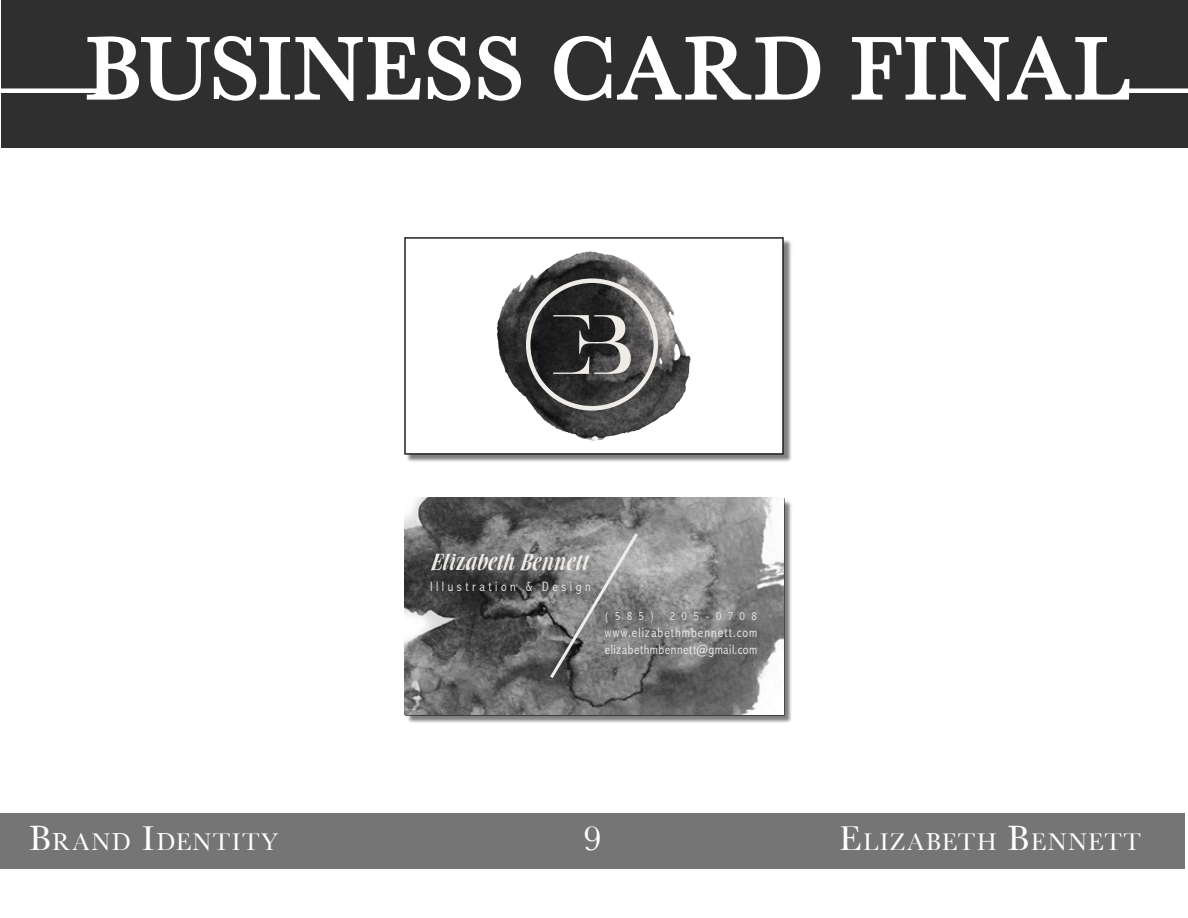
<style>
.page{position:relative;width:1188px;height:918px;background:#fff}
.page>*{position:absolute;margin:0;border:0;box-sizing:border-box;transform-origin:0 0}
.t1{font:90px "Baskerville";letter-spacing:.035em;color:#fff}
.t2{font:36px "Baskerville";color:#fff}
.t3{font:25.2px "Baskerville";letter-spacing:.05em;color:#fff}
.t4{font:19.65px "Brochure";letter-spacing:.015em;color:#efece8}
.t5{font:300 condensed 13.5px/16.5px "Abadi";letter-spacing:.045em;color:#efece8}
.t6{font:300 condensed 13.5px "Abadi";letter-spacing:.26em;color:#efece8}
.t7{font:300 condensed 12px "Abadi";letter-spacing:.535em;color:#efece8}
.s1{font-size:36px}
</style>
<div class="page">
<img style="left:407px;top:240px;width:384px;height:222px">
<svg style="left:404px;top:237px;width:380px;height:218px"></svg>
<img style="left:408px;top:501px;width:384px;height:222px">
<img style="left:519px;top:251px;width:71px;height:41px">
<div style="left:526px;top:278px;width:132px;height:133px;border:4px solid #efece8;border-radius:50%"></div>
<svg style="left:553px;top:315px;width:78px;height:59px;background:#525151"></svg>
<img style="left:404px;top:497px;width:380px;height:217px">
<svg style="left:547px;top:530px;width:94px;height:151px;background:#858484"></svg>
<div style="left:0;top:813px;width:1185px;height:56px;background:#757575"></div>
<div style="left:1px;top:0;width:1187px;height:147px;background:#2f2f2f"></div>
<svg style="left:86px;top:35px;width:435px;height:66px"></svg>
<svg style="left:554px;top:35px;width:267px;height:66px"></svg>
<svg style="left:851px;top:36px;width:279px;height:65px"></svg>
<div style="left:1px;top:88px;width:101px;height:5px;background:#fff"></div>
<div style="left:1122px;top:88px;width:66px;height:5px;background:#fff"></div>
<h1 class="t1" style="left:86px;top:16px;width:1044px">BUSINESS CARD FINAL</h1>
<h3 class="t4" style="left:430px;top:550px;width:158px">Elizabeth Bennett</h3>
<p class="t6" style="left:430px;top:578px;width:162px">Illustration &amp; Design</p>
<p class="t7" style="left:605px;top:609px;width:51px">(585)</p>
<p class="t7" style="left:670px;top:609px;width:89px">205-0708</p>
<p class="t5" style="left:605px;top:624px;width:154px">www.elizabethmbennett.com elizabethmbennett@gmail.com</p>
<h3 class="t3" style="left:29px;top:827px;width:251px"><span class="s1">B</span>RAND <span class="s1">I</span>DENTITY</h3>
<h2 class="t2" style="left:584px;top:817px;width:19px">9</h2>
<h3 class="t3" style="left:839px;top:827px;width:303px"><span class="s1">E</span>LIZABETH <span class="s1">B</span>ENNETT</h3>
</div>
